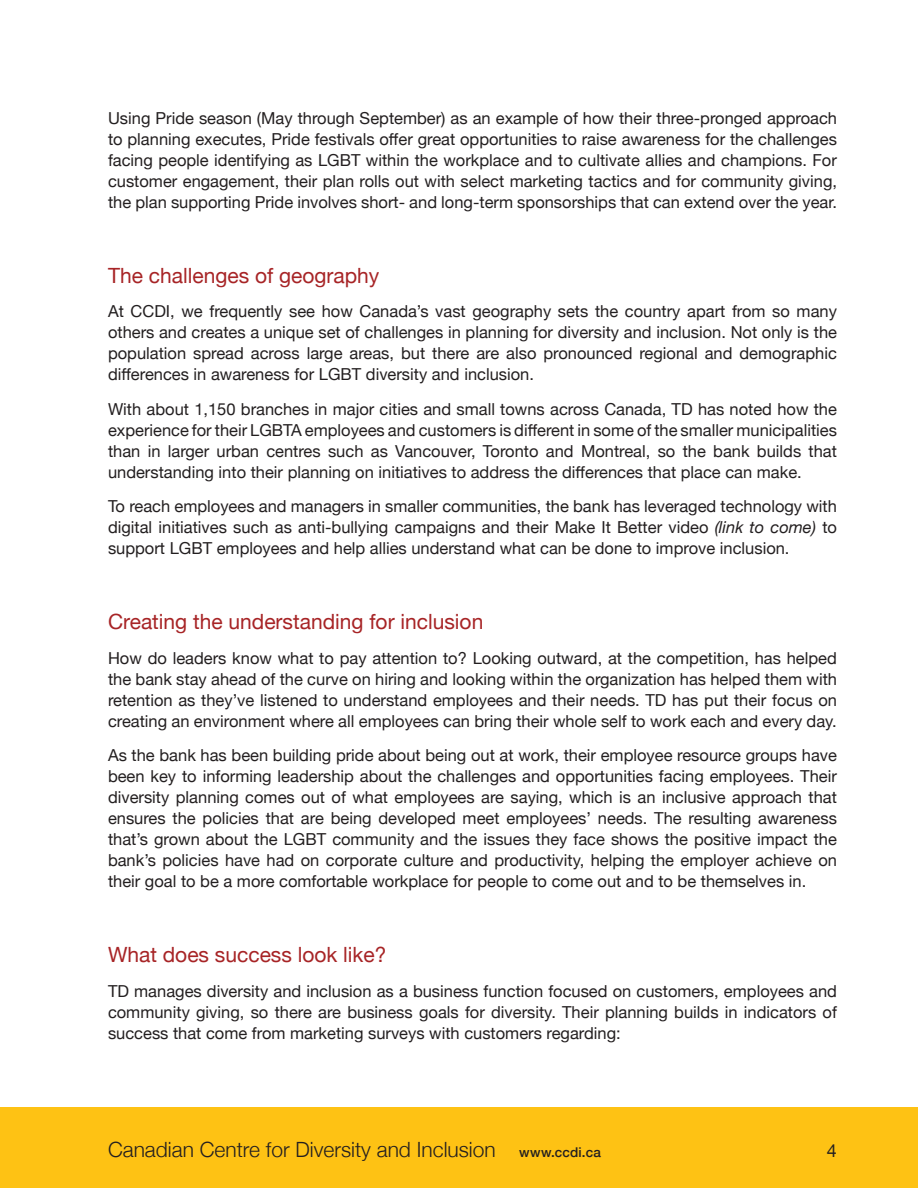
<style>
.page{position:relative;width:918px;height:1188px;background:#fff}
.page>*{position:absolute;margin:0;border:0;box-sizing:border-box;transform-origin:0 0}
.Heading_2{font:21px "Helvetica Neue";color:#a72426}
.t1{font:300 21px "Helvetica Neue";color:#231f20}
.t2{font:18px "Helvetica Neue";color:#231f20}
.Text{font:16.5px/21px "Helvetica Neue";color:#231f20;text-align:justify}
.s1{font-style:italic}
.s2{font-weight:500;font-size:13.5px}
</style>
<div class="page">
<div style="left:0;top:1107px;width:918px;height:81px;background:#fec214"></div>
<p class="Text" style="left:108px;top:108px;width:731px">Using Pride season (May through September) as an example of how their three-pronged approach to planning executes, Pride festivals offer great opportunities to raise awareness for the challenges facing people identifying as LGBT within the workplace and to cultivate allies and champions. For customer engagement, their plan rolls out with select marketing tactics and for community giving, the plan supporting Pride involves short- and long-term sponsorships that can extend over the year.</p>
<p class="Heading_2" style="left:108px;top:260px;width:273px">The challenges of geography</p>
<p class="Text" style="left:108px;top:302px;width:731px">At CCDI, we frequently see how Canada’s vast geography sets the country apart from so many others and creates a unique set of challenges in planning for diversity and inclusion. Not only is the population spread across large areas, but there are also pronounced regional and demographic differences in awareness for LGBT diversity and inclusion.</p>
<p class="Text" style="left:108px;top:399px;width:731px">With about 1,150 branches in major cities and small towns across Canada, TD has noted how the experience for their LGBTA employees and customers is different in some of the smaller municipalities than in larger urban centres such as Vancouver, Toronto and Montreal, so the bank builds that understanding into their planning on initiatives to address the differences that place can make.</p>
<p class="Text" style="left:108px;top:497px;width:731px">To reach employees and managers in smaller communities, the bank has leveraged technology with digital initiatives such as anti-bullying campaigns and their Make It Better video <span class="s1">(link to come)</span> to support LGBT employees and help allies understand what can be done to improve inclusion.</p>
<p class="Heading_2" style="left:108px;top:607px;width:377px">Creating the understanding for inclusion</p>
<p class="Text" style="left:108px;top:648px;width:731px">How do leaders know what to pay attention to? Looking outward, at the competition, has helped the bank stay ahead of the curve on hiring and looking within the organization has helped them with retention as they’ve listened to understand employees and their needs. TD has put their focus on creating an environment where all employees can bring their whole self to work each and every day.</p>
<p class="Text" style="left:108px;top:746px;width:731px">As the bank has been building pride about being out at work, their employee resource groups have been key to informing leadership about the challenges and opportunities facing employees. Their diversity planning comes out of what employees are saying, which is an inclusive approach that ensures the policies that are being developed meet employees’ needs. The resulting awareness that’s grown about the LGBT community and the issues they face shows the positive impact the bank’s policies have had on corporate culture and productivity, helping the employer achieve on their goal to be a more comfortable workplace for people to come out and to be themselves in.</p>
<p class="Heading_2" style="left:108px;top:940px;width:280px">What does success look like?</p>
<p class="Text" style="left:108px;top:981px;width:731px">TD manages diversity and inclusion as a business function focused on customers, employees and community giving, so there are business goals for diversity. Their planning builds in indicators of success that come from marketing surveys with customers regarding:</p>
<p class="t1" style="left:108px;top:1133px;width:494px">Canadian Centre for Diversity and Inclusion <span class="s2">www.ccdi.ca</span></p>
<p class="t2" style="left:827px;top:1137px;width:12px">4</p>
</div>
